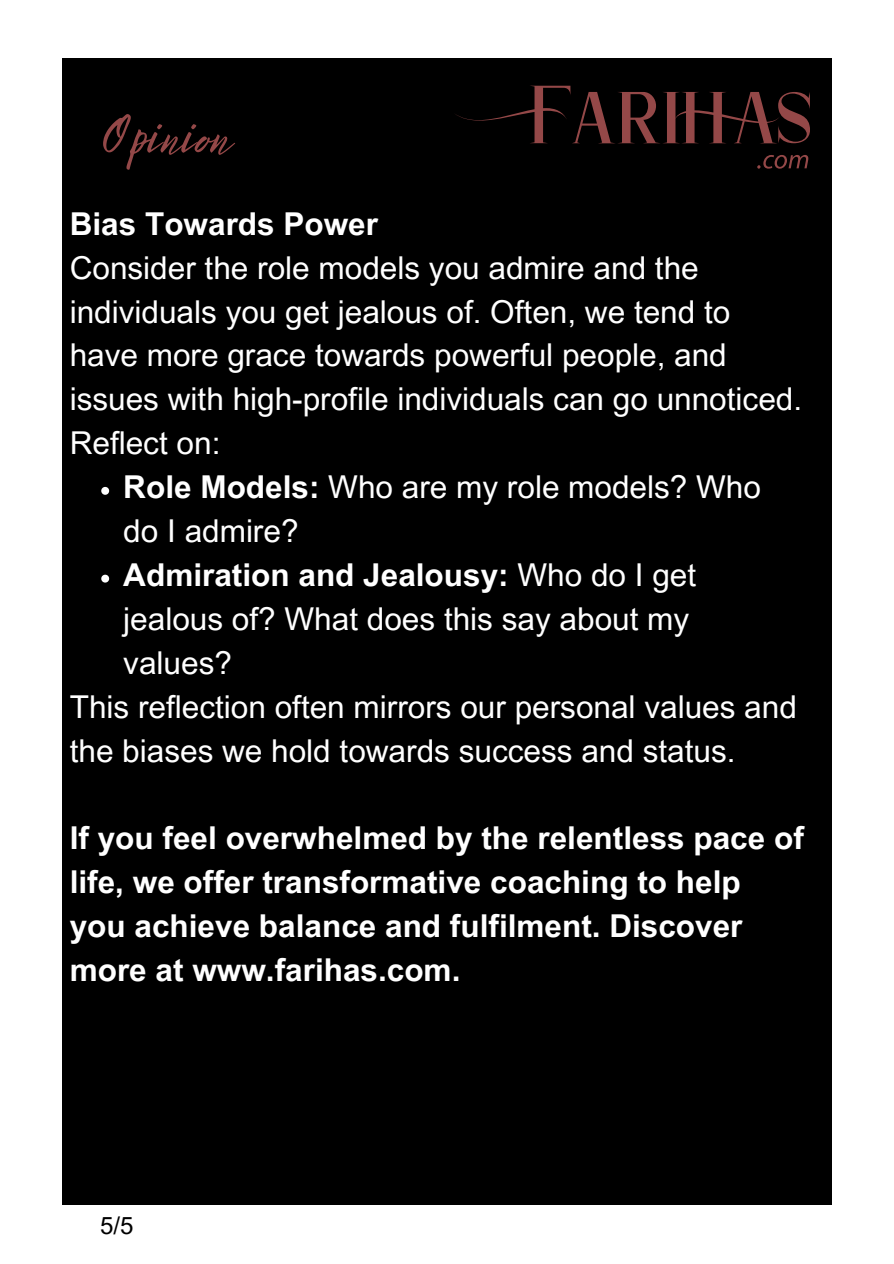
<style>
.page{position:relative;width:894px;height:1264px;background:#fff}
.page>*{position:absolute;margin:0;border:0;box-sizing:border-box;transform-origin:0 0}
.t1{font:52.5px "Bright Sunshine";color:#944848}
.t2{font:31.5px/43.8px "Arial MT Pro";color:#fff}
.t3{font:700 31.5px/44px "Arial MT Pro";color:#fff}
.t4{font:24px "Arial MT Pro";color:#000}
.s1{font-weight:700}
</style>
<div class="page">
<div style="left:62px;top:59px;width:769px;height:1145px;background:#000"></div>
<svg style="left:101px;top:487px;width:8px;height:8px"></svg>
<svg style="left:101px;top:574px;width:8px;height:8px"></svg>
<svg style="left:454px;top:86px;width:355px;height:57px;background:#231111"></svg>
<svg style="left:757px;top:155px;width:51px;height:14px"></svg>
<p class="t1" style="left:103px;top:95px;width:129px">Opinion</p>
<h1 class="t2" style="left:70px;top:206px;width:733px"><span class="s1">Bias Towards Power<br></span>Consider the role models you admire and the individuals you get jealous of. Often, we tend to have more grace towards powerful people, and issues with high-profile individuals can go unnoticed.<br>Reflect on:</h1>
<h3 class="t2" style="left:123px;top:469px;width:639px"><span class="s1">Role Models:</span> Who are my role models? Who do I admire?</h3>
<p class="t2" style="left:123px;top:557px;width:574px"><span class="s1">Admiration and Jealousy:</span> Who do I get jealous of? What does this say about my values?</p>
<p class="t2" style="left:70px;top:688px;width:728px">This reflection often mirrors our personal values and the biases we hold towards success and status.</p>
<h3 class="t3" style="left:70px;top:820px;width:735px">If you feel overwhelmed by the relentless pace of life, we offer transformative coaching to help you achieve balance and fulfilment. Discover more at www.farihas.com.</h3>
<h2 class="t4" style="left:100px;top:1216px;width:35px">5/5</h2>
</div>
